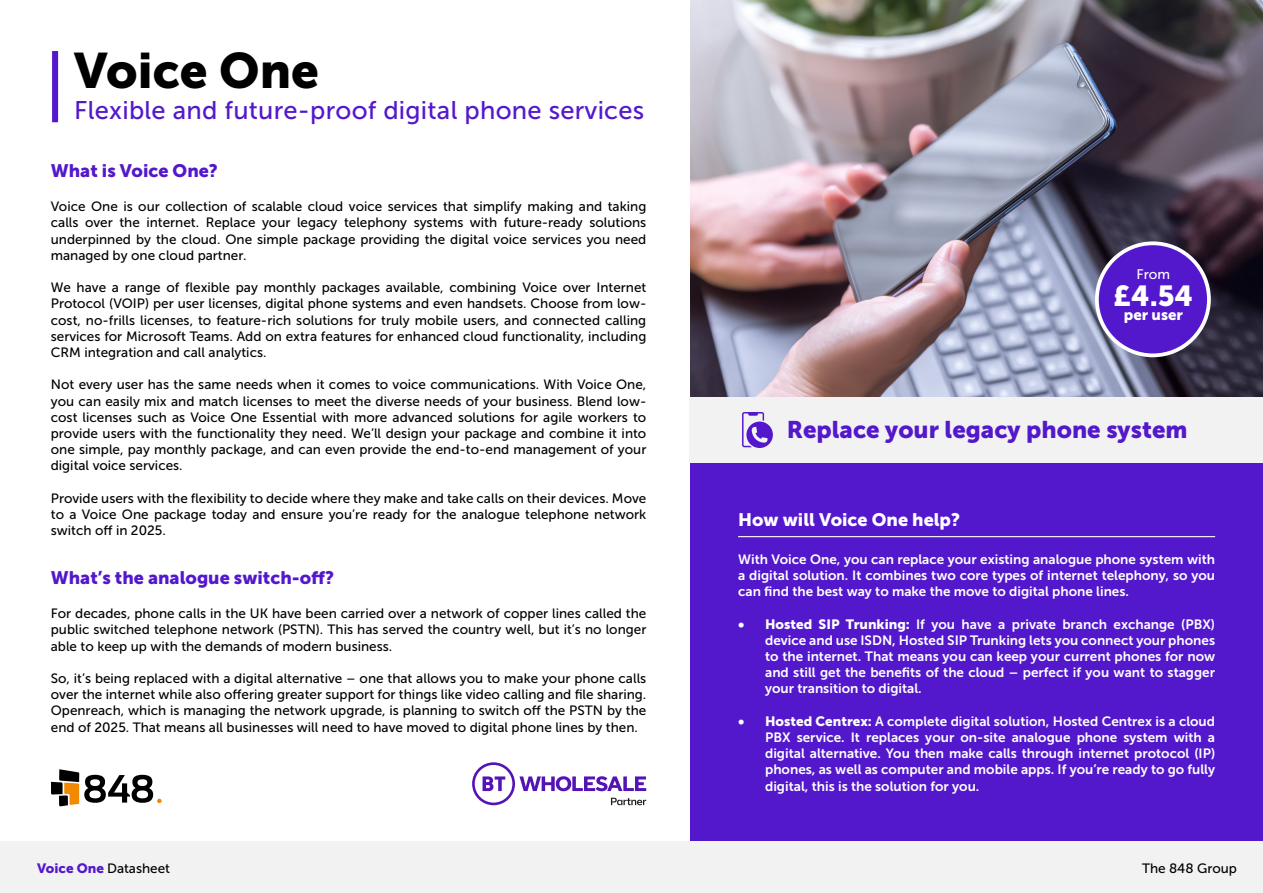
<style>
.page{position:relative;width:1263px;height:893px;background:#fff}
.page>*{position:absolute;margin:0;border:0;box-sizing:border-box;transform-origin:0 0}
.t1{font:49.5px "Museo Sans 900";color:#000}
.t2{font:28.8px "Museo Sans 900";color:#fff}
.t3{font:25.5px "Museo Sans 500";letter-spacing:.01em;color:#5318cc}
.t4{font:24px "Museo Sans 900";color:#5318cc}
.t5{font:18px "Museo Sans 900";color:#5318cc}
.t6{font:18px "Museo Sans 900";color:#fff}
.t7{font:15px "Museo Sans 900";color:#fff}
.t8{font:13.8px "Museo Sans 500";color:#fff}
.t9{font:13.5px/16.2px "Museo Sans 500";color:#000;text-align:justify}
.t10{font:13.5px/16.2px "Museo Sans 700";color:#fff;text-align:justify}
.s1{font-family:"Museo Sans 900"}
.s2{font-family:"Museo Sans 900";color:#5318cc}
</style>
<div class="page">
<img style="left:691px;top:0;width:572px;height:398px">
<div style="left:691px;top:398px;width:572px;height:465px;background:#5318cc"></div>
<div style="left:0;top:842px;width:1263px;height:51px;background:#f2f2f2"></div>
<svg style="left:472px;top:762px;width:174px;height:43px"></svg>
<div style="left:52px;top:51px;width:6px;height:71px;background:#5318cc"></div>
<svg style="left:51px;top:769px;width:111px;height:37px"></svg>
<div style="left:690px;top:398px;width:573px;height:65px;background:#f2f2f2"></div>
<svg style="left:742px;top:412px;width:31px;height:36px"></svg>
<hr style="left:738px;top:536px;width:477px;height:1px;background:#fff">
<div style="left:1097px;top:243px;width:112px;height:112px;background:#5318cc;border-radius:50%"></div>
<div style="left:1095px;top:241px;width:116px;height:116px;border:4px solid #fff;border-radius:50%"></div>
<h1 class="t1" style="left:74px;top:43px;width:246px">Voice One</h1>
<h3 class="t3" style="left:74px;top:96px;width:572px">Flexible and future-proof digital phone services</h3>
<h3 class="t5" style="left:51px;top:160px;width:169px">What is Voice One?</h3>
<p class="t9" style="left:51px;top:198px;width:597px">Voice One is our collection of scalable cloud voice services that simplify making and taking calls over the internet. Replace your legacy telephony systems with future-ready solutions underpinned by the cloud. One simple package providing the digital voice services you need managed by one cloud partner.</p>
<p class="t9" style="left:51px;top:279px;width:597px">We have a range of flexible pay monthly packages available, combining Voice over Internet Protocol (VOIP) per user licenses, digital phone systems and even handsets. Choose from low&shy;cost, no-frills licenses, to feature-rich solutions for truly mobile users, and connected calling services for Microsoft Teams. Add on extra features for enhanced cloud functionality, including CRM integration and call analytics.</p>
<p class="t9" style="left:51px;top:377px;width:597px">Not every user has the same needs when it comes to voice communications. With Voice One, you can easily mix and match licenses to meet the diverse needs of your business. Blend low&shy;cost licenses such as Voice One Essential with more advanced solutions for agile workers to provide users with the functionality they need. We’ll design your package and combine it into one simple, pay monthly package, and can even provide the end-to-end management of your digital voice services.</p>
<p class="t9" style="left:51px;top:490px;width:597px">Provide users with the flexibility to decide where they make and take calls on their devices. Move to a Voice One package today and ensure you’re ready for the analogue telephone network switch off in 2025.</p>
<h3 class="t5" style="left:51px;top:567px;width:285px">What’s the analogue switch-off?</h3>
<p class="t9" style="left:51px;top:605px;width:597px">For decades, phone calls in the UK have been carried over a network of copper lines called the public switched telephone network (PSTN). This has served the country well, but it’s no longer able to keep up with the demands of modern business.</p>
<p class="t9" style="left:51px;top:670px;width:597px">So, it’s being replaced with a digital alternative – one that allows you to make your phone calls over the internet while also offering greater support for things like video calling and file sharing.<br>Openreach, which is managing the network upgrade, is planning to switch off the PSTN by the end of 2025. That means all businesses will need to have moved to digital phone lines by then.</p>
<p class="t8" style="left:1137px;top:267px;width:35px">From</p>
<h2 class="t2" style="left:1114px;top:279px;width:81px">£4.54</h2>
<p class="t7" style="left:1124px;top:307px;width:61px">per user</p>
<h3 class="t4" style="left:787px;top:416px;width:402px">Replace your legacy phone system</h3>
<h3 class="t6" style="left:738px;top:510px;width:223px">How will Voice One help?</h3>
<p class="t10" style="left:738px;top:551px;width:479px">With Voice One, you can replace your existing analogue phone system with a digital solution. It combines two core types of internet telephony, so you can find the best way to make the move to digital phone lines.</p>
<p class="t10" style="left:765px;top:616px;width:452px;text-indent:-27px"><span class="s1">• Hosted SIP Trunking:</span> If you have a private branch exchange (PBX) device and use ISDN, Hosted SIP Trunking lets you connect your phones to the internet. That means you can keep your current phones for now and still get the benefits of the cloud – perfect if you want to stagger your transition to digital.</p>
<p class="t10" style="left:765px;top:713px;width:452px;text-indent:-27px"><span class="s1">• Hosted Centrex:</span> A complete digital solution, Hosted Centrex is a cloud PBX service. It replaces your on-site analogue phone system with a digital alternative. You then make calls through internet protocol (IP) phones, as well as computer and mobile apps. If you’re ready to go fully digital, this is the solution for you.</p>
<p class="t9" style="left:37px;top:860px;width:134px"><span class="s2">Voice One</span> Datasheet</p>
<p class="t9" style="left:1142px;top:860px;width:97px">The 848 Group</p>
</div>
